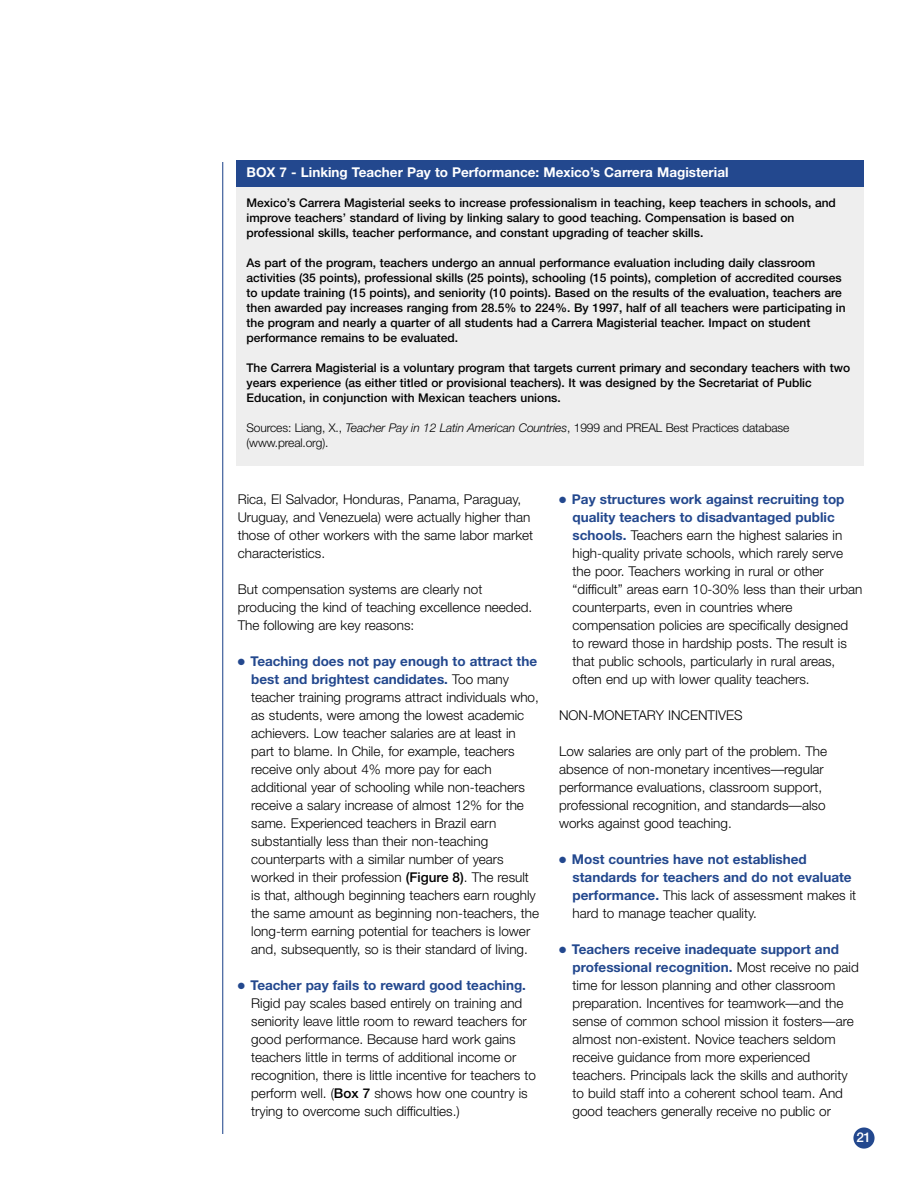
<style>
.page{position:relative;width:918px;height:1188px;background:#fff}
.page>*{position:absolute;margin:0;border:0;box-sizing:border-box;transform-origin:0 0}
.t1{font:300 13.5px/18px "Helvetica Neue";color:#000}
.t2{font:700 13.5px/18px "Helvetica Neue";color:#23488e}
.t3{font:700 13.5px "Helvetica Neue";color:#fff}
.t4{font:500 13.5px "Helvetica Neue";color:#fff}
.t5{font:500 12px/15px "Helvetica Neue";color:#000}
.t6{font:300 12px/15px "Helvetica Neue";letter-spacing:-.01em;color:#000}
.s1{font-style:italic}
.s2{color:#23488e}
.s3{font-weight:700;color:#23488e}
.s4{font-weight:500}
.s5{font-weight:300;color:#000}
</style>
<div class="page">
<div style="left:853px;top:1127px;width:22px;height:22px;background:#23488e;border-radius:50%"></div>
<hr style="left:222px;top:162px;width:1px;height:972px;background:#23488e">
<div style="left:236px;top:162px;width:628px;height:304px;background:#eee"></div>
<div style="left:236px;top:160px;width:628px;height:27px;background:#23488e"></div>
<p class="t3" style="left:247px;top:167px;width:484px">BOX 7 - Linking Teacher Pay to Performance: Mexico’s Carrera Magisterial</p>
<p class="t5" style="left:247px;top:197px;width:591px">Mexico’s Carrera Magisterial seeks to increase professionalism in teaching, keep teachers in schools, and improve teachers’ standard of living by linking salary to good teaching. Compensation is based on professional skills, teacher performance, and constant upgrading of teacher skills.</p>
<p class="t5" style="left:247px;top:257px;width:601px">As part of the program, teachers undergo an annual performance evaluation including daily classroom activities (35 points), professional skills (25 points), schooling (15 points), completion of accredited courses to update training (15 points), and seniority (10 points). Based on the results of the evaluation, teachers are then awarded pay increases ranging from 28.5% to 224%. By 1997, half of all teachers were participating in the program and nearly a quarter of all students had a Carrera Magisterial teacher. Impact on student performance remains to be evaluated.</p>
<p class="t5" style="left:247px;top:362px;width:605px">The Carrera Magisterial is a voluntary program that targets current primary and secondary teachers with two years experience (as either titled or provisional teachers). It was designed by the Secretariat of Public<br>Education, in conjunction with Mexican teachers unions.</p>
<p class="t6" style="left:247px;top:422px;width:544px">Sources: Liang, X., <span class="s1">Teacher Pay in 12 Latin American Countries</span>, 1999 and PREAL Best Practices database (www.preal.org).</p>
<p class="t1" style="left:238px;top:492px;width:297px">Rica, El Salvador, Honduras, Panama, Paraguay, Uruguay, and Venezuela) were actually higher than those of other workers with the same labor market characteristics.</p>
<p class="t1" style="left:238px;top:582px;width:296px">But compensation systems are clearly not producing the kind of teaching excellence needed.<br>The following are key reasons:</p>
<p class="t1" style="left:251px;top:654px;width:289px;text-indent:-14px"><span class="s2">●</span> <span class="s3">Teaching does not pay enough to attract the best and brightest candidates.</span> Too many teacher training programs attract individuals who, as students, were among the lowest academic achievers. Low teacher salaries are at least in part to blame. In Chile, for example, teachers receive only about 4% more pay for each additional year of schooling while non-teachers receive a salary increase of almost 12% for the same. Experienced teachers in Brazil earn substantially less than their non-teaching counterparts with a similar number of years worked in their profession <span class="s4">(Figure 8)</span>. The result is that, although beginning teachers earn roughly the same amount as beginning non-teachers, the long-term earning potential for teachers is lower and, subsequently, so is their standard of living.</p>
<p class="t1" style="left:251px;top:978px;width:286px;text-indent:-13px"><span class="s2">●</span> <span class="s3">Teacher pay fails to reward good teaching.<br></span>Rigid pay scales based entirely on training and seniority leave little room to reward teachers for good performance. Because hard work gains teachers little in terms of additional income or recognition, there is little incentive for teachers to perform well. (<span class="s4">Box 7</span> shows how one country is trying to overcome such difficulties.)</p>
<p class="t1" style="left:573px;top:492px;width:291px;text-indent:-14px"><span class="s2">●</span> <span class="s3">Pay structures work against recruiting top quality teachers to disadvantaged public schools.</span> Teachers earn the highest salaries in high-quality private schools, which rarely serve the poor. Teachers working in rural or other “difficult” areas earn 10-30% less than their urban counterparts, even in countries where compensation policies are specifically designed to reward those in hardship posts. The result is that public schools, particularly in rural areas, often end up with lower quality teachers.</p>
<p class="t1" style="left:559px;top:708px;width:185px">NON-MONETARY INCENTIVES</p>
<p class="t1" style="left:559px;top:744px;width:270px">Low salaries are only part of the problem. The absence of non-monetary incentives—regular performance evaluations, classroom support, professional recognition, and standards—also works against good teaching.</p>
<p class="t2" style="left:573px;top:852px;width:285px;text-indent:-14px">● Most countries have not established standards for teachers and do not evaluate performance. <span class="s5">This lack of assessment makes it hard to manage teacher quality.</span></p>
<p class="t1" style="left:573px;top:942px;width:288px;text-indent:-14px"><span class="s2">●</span> <span class="s3">Teachers receive inadequate support and professional recognition.</span> Most receive no paid time for lesson planning and other classroom preparation. Incentives for teamwork—and the sense of common school mission it fosters—are almost non-existent. Novice teachers seldom receive guidance from more experienced teachers. Principals lack the skills and authority to build staff into a coherent school team. And good teachers generally receive no public or</p>
<p class="t4" style="left:856px;top:1132px;width:16px">21</p>
</div>
